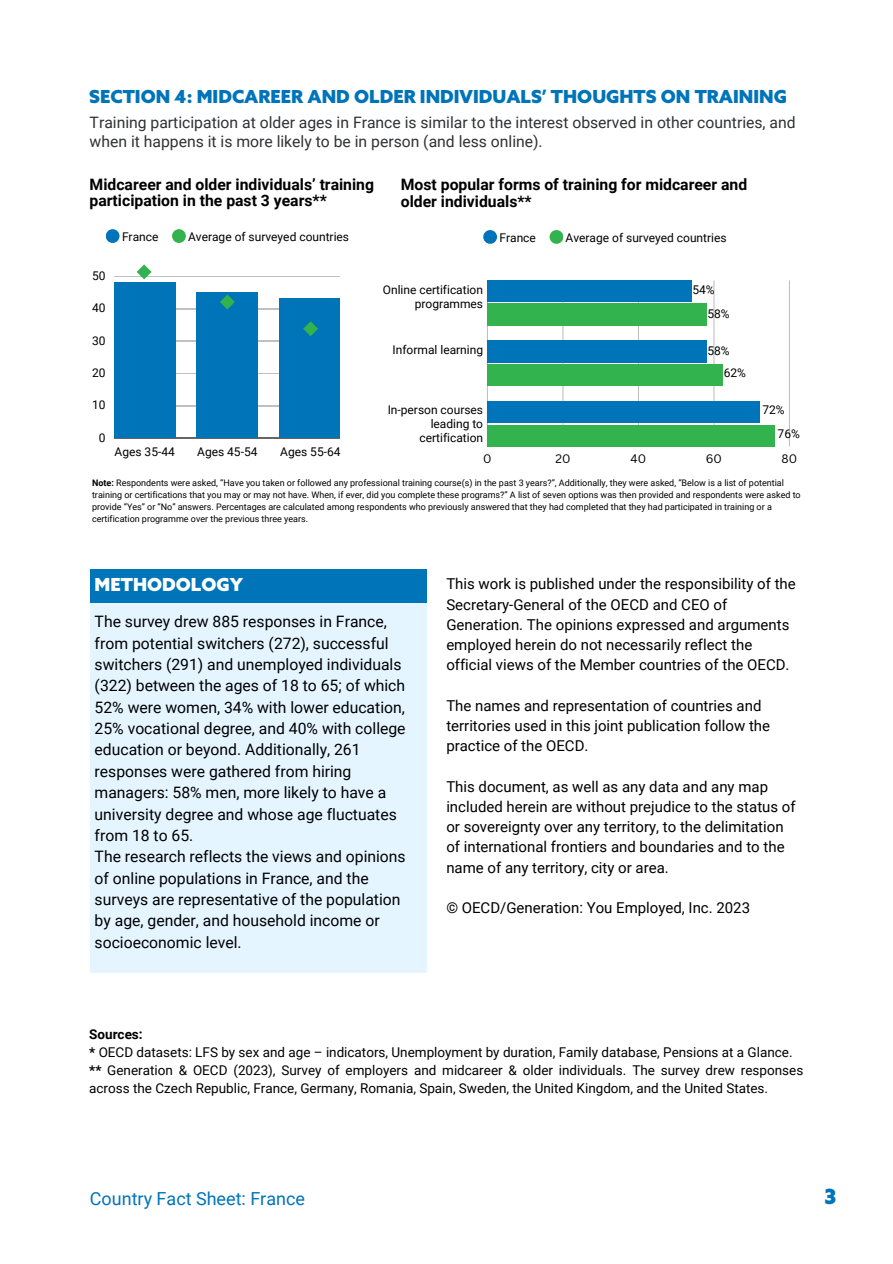
<style>
.page{position:relative;width:893px;height:1264px;background:#fff}
.page>*{position:absolute;margin:0;border:0;box-sizing:border-box;transform-origin:0 0}
.t1{font:900 21px "Azo Sans";color:#0074b9}
.t2{font:900 18px "Azo Sans";color:#0074b9}
.t3{font:18px "Roboto";color:#0074b9}
.t4{font:900 18px "Azo Sans";color:#fff}
.t5{font:15.75px/21.3px "Roboto";color:#000}
.t6{font:15.75px/19px "Roboto";color:#303135}
.t7{font:700 15.75px/16.8px "Roboto";color:#000}
.t8{font:15px/20.2px "Roboto";color:#000}
.t9{font:13.5px/18px "Roboto";color:#000}
.t10{font:700 13.5px "Roboto";color:#000}
.t11{font:12px/14px "Roboto";color:#000;text-align:right}
.t12{font:12px "Canva Sans";color:#000}
.t13{font:9px/12px "Roboto";color:#000}
.s1{font-weight:700}
</style>
<div class="page">
<hr style="left:114px;top:276px;width:226px;height:1px;background:#000">
<hr style="left:114px;top:308px;width:226px;height:1px;background:#000">
<hr style="left:114px;top:341px;width:226px;height:1px;background:#000">
<hr style="left:114px;top:373px;width:226px;height:1px;background:#000">
<hr style="left:114px;top:405px;width:226px;height:1px;background:#000">
<hr style="left:114px;top:438px;width:226px;height:1px;background:#000">
<div style="left:114px;top:283px;width:61px;height:155px;background:#0074b9"></div>
<div style="left:197px;top:292px;width:61px;height:146px;background:#0074b9"></div>
<div style="left:279px;top:299px;width:61px;height:139px;background:#0074b9"></div>
<svg style="left:137px;top:264px;width:15px;height:15px"></svg>
<svg style="left:220px;top:294px;width:98px;height:42px"></svg>
<div style="left:106px;top:229px;width:13px;height:14px;background:#0074b9;border-radius:50%"></div>
<div style="left:172px;top:229px;width:14px;height:14px;background:#32b34d;border-radius:50%"></div>
<svg style="left:487px;top:280px;width:303px;height:166px"></svg>
<div style="left:487px;top:280px;width:204px;height:21px;background:#0074b9"></div>
<div style="left:487px;top:341px;width:220px;height:21px;background:#0074b9"></div>
<div style="left:487px;top:401px;width:272px;height:22px;background:#0074b9"></div>
<div style="left:487px;top:304px;width:220px;height:21px;background:#32b34d"></div>
<div style="left:487px;top:364px;width:235px;height:22px;background:#32b34d"></div>
<div style="left:487px;top:425px;width:287px;height:21px;background:#32b34d"></div>
<div style="left:483px;top:230px;width:14px;height:14px;background:#0074b9;border-radius:50%"></div>
<div style="left:549px;top:230px;width:14px;height:14px;background:#32b34d;border-radius:50%"></div>
<div style="left:90px;top:594px;width:336px;height:378px;background:#e5f5ff"></div>
<div style="left:90px;top:569px;width:336px;height:33px;background:#0074b9"></div>
<p class="t2" style="left:89px;top:87px;width:699px">SECTION 4: MIDCAREER AND OLDER INDIVIDUALS’ THOUGHTS ON TRAINING</p>
<p class="t6" style="left:90px;top:113px;width:707px">Training participation at older ages in France is similar to the interest observed in other countries, and when it happens it is more likely to be in person (and less online).</p>
<p class="t7" style="left:90px;top:176px;width:286px">Midcareer and older individuals’ training participation in the past 3 years**</p>
<p class="t11" style="left:122px;top:230px;width:38px">France</p>
<p class="t11" style="left:188px;top:230px;width:162px">Average of surveyed countries</p>
<p class="t7" style="left:401px;top:176px;width:348px">Most popular forms of training for midcareer and older individuals**</p>
<p class="t11" style="left:499px;top:230px;width:38px">France</p>
<p class="t11" style="left:565px;top:230px;width:162px">Average of surveyed countries</p>
<p class="t11" style="left:92px;top:269px;width:15px">50</p>
<p class="t11" style="left:92px;top:301px;width:15px">40</p>
<p class="t11" style="left:92px;top:333px;width:15px">30</p>
<p class="t11" style="left:92px;top:366px;width:15px">20</p>
<p class="t11" style="left:92px;top:398px;width:15px">10</p>
<p class="t11" style="left:99px;top:430px;width:8px">0</p>
<p class="t11" style="left:114px;top:445px;width:62px">Ages 35-44</p>
<p class="t11" style="left:197px;top:445px;width:62px">Ages 45-54</p>
<p class="t11" style="left:280px;top:445px;width:62px">Ages 55-64</p>
<p class="t11" style="left:383px;top:283px;width:102px">Online certification programmes</p>
<p class="t11" style="left:392px;top:343px;width:92px">Informal learning</p>
<p class="t11" style="left:388px;top:403px;width:97px">In-person courses leading to certification</p>
<p class="t11" style="left:692px;top:282px;width:24px">54%</p>
<p class="t11" style="left:707px;top:307px;width:24px">58%</p>
<p class="t11" style="left:707px;top:344px;width:24px">58%</p>
<p class="t11" style="left:723px;top:366px;width:24px">62%</p>
<p class="t11" style="left:762px;top:402px;width:24px">72%</p>
<p class="t11" style="left:777px;top:427px;width:24px">76%</p>
<p class="t12" style="left:483px;top:450px;width:10px">0</p>
<p class="t12" style="left:555px;top:450px;width:16px">20</p>
<p class="t12" style="left:630px;top:450px;width:17px">40</p>
<p class="t12" style="left:705px;top:450px;width:18px">60</p>
<p class="t12" style="left:781px;top:450px;width:17px">80</p>
<p class="t13" style="left:92px;top:477px;width:710px"><span class="s1">Note:</span> Respondents were asked, “Have you taken or followed any professional training course(s) in the past 3 years?”, Additionally, they were asked, “Below is a list of potential training or certifications that you may or may not have. When, if ever, did you complete these programs?” A list of seven options was then provided and respondents were asked to provide “Yes” or “No” answers. Percentages are calculated among respondents who previously answered that they had completed that they had participated in training or a certification programme over the previous three years.</p>
<p class="t4" style="left:95px;top:575px;width:150px">METHODOLOGY</p>
<p class="t5" style="left:95px;top:611px;width:312px">The survey drew 885 responses in France, from potential switchers (272), successful switchers (291) and unemployed individuals (322) between the ages of 18 to 65; of which 52% were women, 34% with lower education, 25% vocational degree, and 40% with college education or beyond. Additionally, 261 responses were gathered from hiring managers: 58% men, more likely to have a university degree and whose age fluctuates from 18 to 65.</p>
<p class="t5" style="left:95px;top:846px;width:312px">The research reflects the views and opinions of online populations in France, and the surveys are representative of the population by age, gender, and household income or socioeconomic level.</p>
<p class="t8" style="left:446px;top:574px;width:351px">This work is published under the responsibility of the Secretary-General of the OECD and CEO of Generation. The opinions expressed and arguments employed herein do not necessarily reflect the official views of the Member countries of the OECD.</p>
<p class="t8" style="left:446px;top:695px;width:325px">The names and representation of countries and territories used in this joint publication follow the practice of the OECD.</p>
<p class="t8" style="left:446px;top:776px;width:351px">This document, as well as any data and any map included herein are without prejudice to the status of or sovereignty over any territory, to the delimitation of international frontiers and boundaries and to the name of any territory, city or area.</p>
<p class="t8" style="left:446px;top:897px;width:305px">© OECD/Generation: You Employed, Inc. 2023</p>
<p class="t10" style="left:89px;top:1026px;width:55px">Sources:</p>
<p class="t9" style="left:89px;top:1043px;width:704px"><span class="s1">*</span> OECD datasets: LFS by sex and age – indicators, Unemployment by duration, Family database, Pensions at a Glance.</p>
<p class="t9" style="left:89px;top:1061px;width:715px"><span class="s1">**</span> Generation &amp; OECD (2023), Survey of employers and midcareer &amp; older individuals. The survey drew responses across the Czech Republic, France, Germany, Romania, Spain, Sweden, the United Kingdom, and the United States.</p>
<p class="t3" style="left:90px;top:1188px;width:216px">Country Fact Sheet: France</p>
<p class="t1" style="left:824px;top:1185px;width:14px">3</p>
</div>
